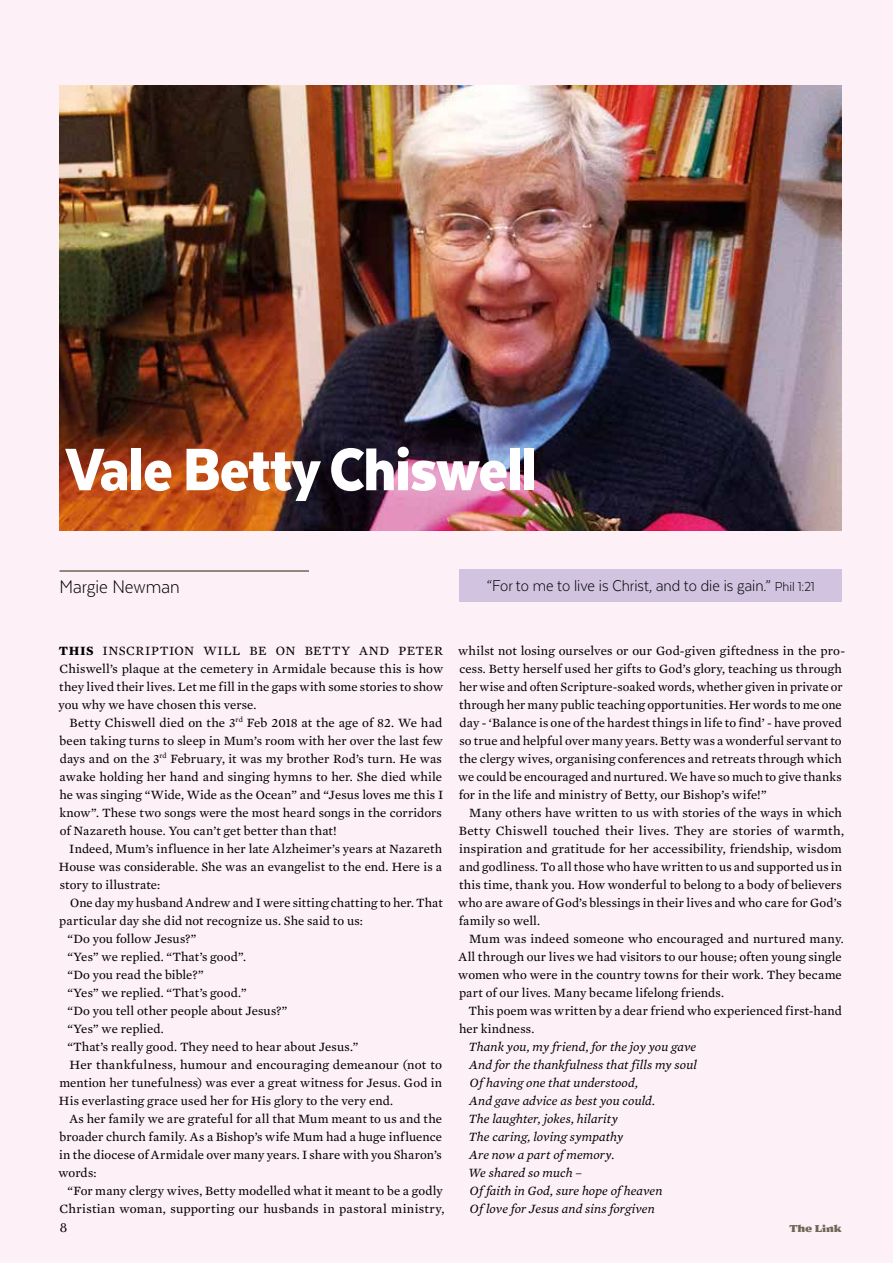
<style>
.page{position:relative;width:893px;height:1263px;background:#fdf0f7}
.page>*{position:absolute;margin:0;border:0;box-sizing:border-box;transform-origin:0 0}
.t1{font:900 69px "Texta Narrow";letter-spacing:-.015em;color:#fff}
.t2{font:300 21px "Texta Narrow";color:#000}
.t3{font:300 18px "Texta Narrow";color:#000}
.t4{font:13.5px "Battlefin";color:#000}
.t5{font:12.9px/18px "Mercury Text G2";letter-spacing:.01em;color:#000}
.t6{font:italic 12.9px/18px "Mercury Text G2";letter-spacing:.005em;color:#000}
.t7{font:900 10.5px "Battlefin";color:#706e59}
.s1{font-size:15px}
.s2{font-weight:700}
</style>
<div class="page">
<img style="left:60px;top:85px;width:782px;height:445px">
<hr style="left:60px;top:570px;width:249px;height:2px;background:#706e59">
<div style="left:459px;top:569px;width:383px;height:33px;background:#d2c3e1"></div>
<h1 class="t1" style="left:66px;top:433px;width:473px">Vale Betty Chiswell</h1>
<h2 class="t2" style="left:60px;top:576px;width:122px">Margie Newman</h2>
<h3 class="t3" style="left:486px;top:577px;width:330px">“For to me to live is Christ, and to die is gain.” <span class="s1">Phil 1:21</span></h3>
<p class="t5" style="left:58px;top:641px;width:386px;text-align:justify"><span class="s2">THIS</span> INSCRIPTION WILL BE ON BETTY AND PETER Chiswell’s plaque at the cemetery in Armidale because this is how they lived their lives. Let me fill in the gaps with some stories to show you why we have chosen this verse.</p>
<p class="t5" style="left:59px;top:713px;width:385px;text-align:justify;text-indent:10px">Betty Chiswell died on the 3<sup>rd</sup> Feb 2018 at the age of 82. We had been taking turns to sleep in Mum’s room with her over the last few days and on the 3<sup>rd</sup> February, it was my brother Rod’s turn. He was awake holding her hand and singing hymns to her. She died while he was singing “Wide, Wide as the Ocean” and “Jesus loves me this I know”. These two songs were the most heard songs in the corridors of Nazareth house. You can’t get better than that!</p>
<p class="t5" style="left:59px;top:839px;width:385px;text-align:justify;text-indent:10px">Indeed, Mum’s influence in her late Alzheimer’s years at Nazareth House was considerable. She was an evangelist to the end. Here is a story to illustrate:</p>
<p class="t5" style="left:70px;top:893px;width:374px">One day my husband Andrew and I were sitting chatting to her. That</p>
<p class="t5" style="left:59px;top:911px;width:305px">particular day she did not recognize us. She said to us:</p>
<p class="t5" style="left:67px;top:929px;width:130px">“Do you follow Jesus?”</p>
<p class="t5" style="left:67px;top:947px;width:180px">“Yes” we replied. “That’s good”.</p>
<p class="t5" style="left:67px;top:965px;width:138px">“Do you read the bible?”</p>
<p class="t5" style="left:67px;top:983px;width:181px">“Yes” we replied. “That’s good.”</p>
<p class="t5" style="left:67px;top:1001px;width:221px">“Do you tell other people about Jesus?”</p>
<p class="t5" style="left:67px;top:1019px;width:98px">“Yes” we replied.</p>
<p class="t5" style="left:67px;top:1037px;width:292px">“That’s really good. They need to hear about Jesus.”</p>
<p class="t5" style="left:70px;top:1055px;width:374px">Her thankfulness, humour and encouraging demeanour (not to</p>
<p class="t5" style="left:59px;top:1073px;width:384px">mention her tunefulness) was ever a great witness for Jesus. God in</p>
<p class="t5" style="left:59px;top:1091px;width:336px">His everlasting grace used her for His glory to the very end.</p>
<p class="t5" style="left:69px;top:1109px;width:374px">As her family we are grateful for all that Mum meant to us and the</p>
<p class="t5" style="left:60px;top:1127px;width:384px">broader church family. As a Bishop’s wife Mum had a huge influence</p>
<p class="t5" style="left:59px;top:1145px;width:384px">in the diocese of Armidale over many years. I share with you Sharon’s</p>
<p class="t5" style="left:59px;top:1163px;width:39px">words:</p>
<p class="t5" style="left:67px;top:1181px;width:377px">“For many clergy wives, Betty modelled what it meant to be a godly</p>
<p class="t5" style="left:59px;top:1199px;width:386px">Christian woman, supporting our husbands in pastoral ministry,</p>
<p class="t5" style="left:458px;top:641px;width:388px">whilst not losing ourselves or our God-given giftedness in the pro&shy;cess. Betty herself used her gifts to God’s glory, teaching us through her wise and often Scripture-soaked words, whether given in private or through her many public teaching opportunities. Her words to me one day - ‘Balance is one of the hardest things in life to find’ - have proved so true and helpful over many years. Betty was a wonderful servant to the clergy wives, organising conferences and retreats through which we could be encouraged and nurtured. We have so much to give thanks for in the life and ministry of Betty, our Bishop’s wife!”</p>
<p class="t5" style="left:458px;top:803px;width:387px;text-indent:11px">Many others have written to us with stories of the ways in which Betty Chiswell touched their lives. They are stories of warmth, inspiration and gratitude for her accessibility, friendship, wisdom and godliness. To all those who have written to us and supported us in this time, thank you. How wonderful to belong to a body of believers who are aware of God’s blessings in their lives and who care for God’s family so well.</p>
<p class="t5" style="left:458px;top:929px;width:387px;text-indent:11px">Mum was indeed someone who encouraged and nurtured many.<br>All through our lives we had visitors to our house; often young single women who were in the country towns for their work. They became part of our lives. Many became lifelong friends.</p>
<p class="t5" style="left:459px;top:1001px;width:384px;text-indent:10px">This poem was written by a dear friend who experienced first-hand her kindness.</p>
<p class="t6" style="left:468px;top:1037px;width:230px">Thank you, my friend, for the joy you gave<br>And for the thankfulness that fills my soul<br>Of having one that understood,<br>And gave advice as best you could.<br>The laughter, jokes, hilarity<br>The caring, loving sympathy<br>Are now a part of memory.<br>We shared so much –<br>Of faith in God, sure hope of heaven<br>Of love for Jesus and sins forgiven</p>
<p class="t4" style="left:60px;top:1220px;width:9px">8</p>
<p class="t7" style="left:789px;top:1222px;width:54px">The Link</p>
</div>
